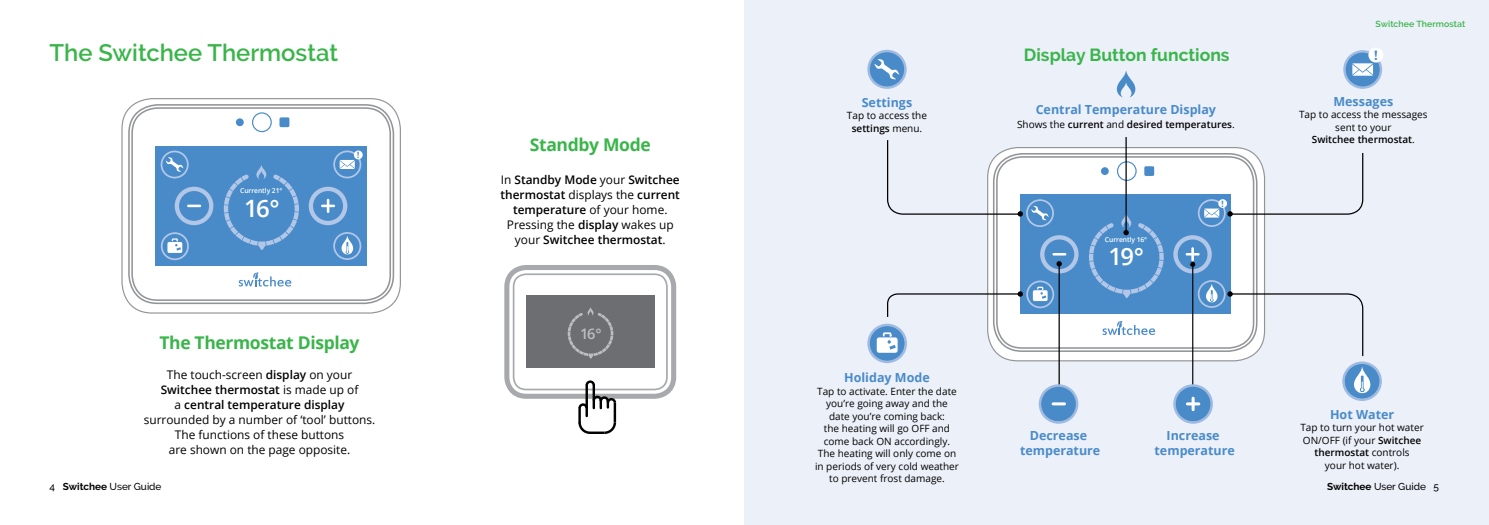
<style>
.page{position:relative;width:1489px;height:525px;background:#fff}
.page>*{position:absolute;margin:0;border:0;box-sizing:border-box;transform-origin:0 0}
.t1{font:600 23.88px "Open Sans";color:#fff}
.t2{font:600 23.75px "Raleway";color:#39b54a}
.t3{font:600 23.75px "Open Sans";color:#fff}
.t4{font:700 17.5px "Open Sans";letter-spacing:-.02em;color:#39b54a}
.t5{font:700 17.5px "Raleway";color:#39b54a}
.t6{font:600 14.5px "Open Sans";color:#bcbec0}
.t7{font:700 13.38px "Gotham Rounded";color:#498bc9}
.t8{font:700 12.5px/15px "Open Sans";color:#498bc9;text-align:center}
.t9{font:11.88px/15px "Open Sans";color:#000;text-align:center}
.t10{font:600 11.88px/15px "Open Sans";color:#000;text-align:center}
.t11{font:10px/12.5px "Open Sans";color:#000;text-align:center}
.t12{font:600 10px "Open Sans";color:#000}
.t13{font:500 10px "Raleway";color:#000}
.t14{font:700 8.88px "Gotham Rounded";color:#498bc9}
.t15{font:600 8.75px "Raleway";letter-spacing:.01em;color:#39b54a}
.t16{font:600 6.75px "Open Sans";letter-spacing:-.01em;color:#fff}
.s1{font-weight:600}
.s2{font-weight:700}
.s3{font-weight:400}
</style>
<div class="page">
<div style="left:744px;top:0;width:744px;height:524px;background:#ecf0f9"></div>
<div style="left:987px;top:147px;width:277px;height:213px;background:#fff;border-radius:30px"></div>
<div style="left:992px;top:153px;width:265px;height:199px;border:2px solid #939598;border-radius:28px"></div>
<div style="left:996px;top:156px;width:258px;height:192px;border:2px solid #939598;border-radius:25px"></div>
<div style="left:1020px;top:194px;width:210px;height:120px;background:#498bc9"></div>
<svg style="left:1102px;top:321px;width:53px;height:14px"></svg>
<div style="left:1100px;top:167px;width:8px;height:8px;background:#498bc9;border-radius:50%"></div>
<div style="left:1116px;top:161px;width:20px;height:20px;border:1px solid #498bc9;border-radius:50%"></div>
<div style="left:1144px;top:166px;width:10px;height:10px;background:#498bc9;border-radius:2px"></div>
<svg style="left:1173px;top:235px;width:38px;height:38px"></svg>
<hr style="left:1192px;top:263px;width:1px;height:138px;background:#000">
<svg style="left:1116px;top:71px;width:19px;height:26px"></svg>
<svg style="left:887px;top:140px;width:166px;height:87px"></svg>
<svg style="left:1089px;top:213px;width:74px;height:85px"></svg>
<hr style="left:1125px;top:137px;width:1px;height:94px;background:#000">
<hr style="left:1058px;top:262px;width:1px;height:139px;background:#000">
<svg style="left:1040px;top:235px;width:38px;height:38px"></svg>
<svg style="left:867px;top:50px;width:39px;height:39px"></svg>
<div style="left:1368px;top:47px;width:15px;height:16px;background:#fff;border-radius:50%"></div>
<svg style="left:1038px;top:384px;width:40px;height:39px"></svg>
<svg style="left:867px;top:280px;width:187px;height:83px"></svg>
<svg style="left:1197px;top:152px;width:166px;height:75px"></svg>
<svg style="left:1343px;top:50px;width:38px;height:39px"></svg>
<div style="left:155px;top:146px;width:212px;height:120px;background:#498bc9"></div>
<svg style="left:309px;top:187px;width:38px;height:38px"></svg>
<svg style="left:175px;top:186px;width:38px;height:39px"></svg>
<svg style="left:224px;top:165px;width:75px;height:85px"></svg>
<svg style="left:161px;top:150px;width:28px;height:28px"></svg>
<div style="left:121px;top:98px;width:280px;height:215px;border:1px solid #939598;border-radius:30px"></div>
<div style="left:128px;top:104px;width:266px;height:200px;border:2px solid #939598;border-radius:28px"></div>
<div style="left:131px;top:107px;width:260px;height:194px;border:2px solid #939598;border-radius:25px"></div>
<div style="left:236px;top:118px;width:8px;height:8px;background:#498bc9;border-radius:50%"></div>
<div style="left:252px;top:112px;width:20px;height:20px;border:1px solid #498bc9;border-radius:50%"></div>
<div style="left:279px;top:117px;width:10px;height:10px;background:#498bc9;border-radius:2px"></div>
<svg style="left:333px;top:150px;width:28px;height:28px"></svg>
<svg style="left:161px;top:232px;width:28px;height:28px"></svg>
<div style="left:504px;top:265px;width:172px;height:133px;border:5px solid #a7a9ac;border-radius:19px"></div>
<div style="left:512px;top:273px;width:155px;height:117px;border:2px solid #a7a9ac;border-radius:13px"></div>
<div style="left:526px;top:295px;width:128px;height:73px;background:#6d6e71"></div>
<svg style="left:567px;top:307px;width:46px;height:51px"></svg>
<svg style="left:239px;top:272px;width:52px;height:14px"></svg>
<svg style="left:1173px;top:280px;width:208px;height:143px"></svg>
<svg style="left:333px;top:232px;width:28px;height:28px"></svg>
<svg style="left:585px;top:380px;width:10px;height:5px"></svg>
<hr style="left:585px;top:385px;width:3px;height:31px;background:#000">
<hr style="left:592px;top:385px;width:3px;height:23px;background:#000">
<svg style="left:577px;top:394px;width:40px;height:16px"></svg>
<hr style="left:613px;top:402px;width:3px;height:20px;background:#000">
<hr style="left:578px;top:407px;width:3px;height:16px;background:#000">
<svg style="left:578px;top:419px;width:39px;height:15px"></svg>
<h2 class="t2" style="left:50px;top:39px;width:290px">The Switchee Thermostat</h2>
<p class="t16" style="left:240px;top:185px;width:44px">Currently 21°</p>
<h1 class="t1" style="left:244px;top:191px;width:37px">16°</h1>
<p class="t14" style="left:357px;top:148px;width:4px">!</p>
<h3 class="t4" style="left:159px;top:330px;width:202px">The Thermostat Display</h3>
<p class="t9" style="left:144px;top:366px;width:233px">The touch-screen <span class="s1">display</span> on your <span class="s1">Switchee thermostat</span> is made up of<br>a <span class="s1">central temperature display </span>surrounded by a number of ‘tool’ buttons.<br>The functions of these buttons<br>are shown on the page opposite.</p>
<p class="t13" style="left:50px;top:480px;width:113px">4 <span class="s2">Switchee</span> User Guide</p>
<h3 class="t4" style="left:530px;top:132px;width:122px">Standby Mode</h3>
<p class="t10" style="left:500px;top:172px;width:181px"><span class="s3">In</span> Standby Mode <span class="s3">your</span> Switchee thermostat <span class="s3">displays the</span> current temperature <span class="s3">of your home.<br>Pressing the</span> display <span class="s3">wakes up your</span> Switchee thermostat<span class="s3">.</span></p>
<h3 class="t6" style="left:580px;top:323px;width:23px">16°</h3>
<p class="t8" style="left:861px;top:94px;width:52px">Settings</p>
<p class="t11" style="left:846px;top:109px;width:82px">Tap to access the <span class="s1">settings</span> menu.</p>
<p class="t8" style="left:844px;top:369px;width:87px">Holiday Mode</p>
<p class="t11" style="left:815px;top:384px;width:145px">Tap to activate. Enter the date you’re going away and the date you’re coming back:<br>the heating will go OFF and come back ON accordingly.<br>The heating will only come on in periods of very cold weather to prevent frost damage.</p>
<h3 class="t5" style="left:1023px;top:44px;width:207px">Display Button functions</h3>
<p class="t8" style="left:1035px;top:102px;width:182px">Central Temperature Display</p>
<p class="t12" style="left:1017px;top:117px;width:219px"><span class="s3">Shows the</span> current <span class="s3">and</span> desired temperatures<span class="s3">.</span></p>
<p class="t16" style="left:1104px;top:234px;width:44px">Currently 16°</p>
<h2 class="t3" style="left:1108px;top:240px;width:37px">19°</h2>
<p class="t14" style="left:1221px;top:197px;width:4px">!</p>
<p class="t8" style="left:1019px;top:427px;width:82px">Decrease temperature</p>
<p class="t8" style="left:1154px;top:427px;width:82px">Increase temperature</p>
<p class="t15" style="left:1375px;top:19px;width:91px">Switchee Thermostat</p>
<h3 class="t7" style="left:1373px;top:45px;width:6px">!</h3>
<p class="t8" style="left:1333px;top:93px;width:61px">Messages</p>
<p class="t11" style="left:1298px;top:108px;width:130px">Tap to access the messages sent to your<br><span class="s1">Switchee thermostat</span>.</p>
<p class="t8" style="left:1329px;top:406px;width:66px">Hot Water</p>
<p class="t11" style="left:1300px;top:421px;width:125px">Tap to turn your hot water<br>ON/OFF (if your <span class="s1">Switchee thermostat</span> controls<br>your hot water).</p>
<p class="t13" style="left:1326px;top:480px;width:113px"><span class="s2">Switchee</span> User Guide 5</p>
</div>
